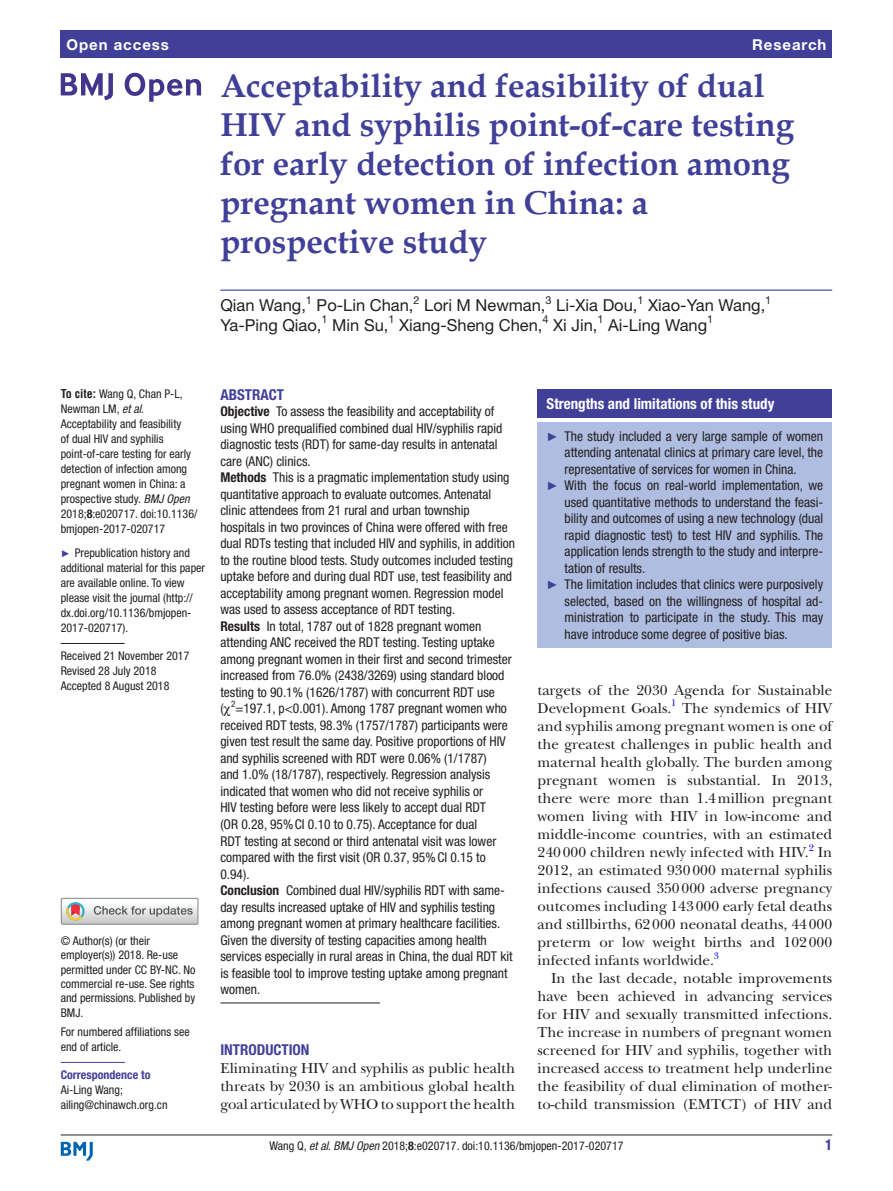
<style>
.page{position:relative;width:893px;height:1191px;background:#fff}
.page>*{position:absolute;margin:0;border:0;box-sizing:border-box;transform-origin:0 0}
.t1{font:700 33px/39px "Book Antiqua";color:#414099}
.t2{font:16.5px "Helvetica Neue LT Std";color:#231f20}
.t3{font:15px/18px "New Baskerville";color:#231f20;text-align:justify}
.t4{font:700 condensed 15px "Helvetica Neue LT Std";color:#fff}
.t5{font:700 condensed 15px "Helvetica Neue LT Std";color:#414099}
.t6{font:700 15px "Helvetica Neue LT Std";letter-spacing:.065em;color:#fff}
.t7{font:condensed 13.5px/16.5px "Helvetica Neue LT Std";color:#231f20}
.t8{font:condensed 12px/15px "Helvetica Neue LT Std";color:#231f20}
.t9{font:700 condensed 12px "Helvetica Neue LT Std";color:#414099}
.t10{font:10.95px "Helvetica Neue LT Std";color:#231f20}
.t11{font:9.9px "New Baskerville";color:#00f}
.s1{font-family:"Helvetica LT Std";font-weight:700}
.s2{font-style:italic}
.s3{font-weight:700}
.s4{font-family:"Arial";font-stretch:normal;font-size:9.75px;color:#414099}
.s5{font-family:"Arial";font-stretch:normal;font-size:12px;color:#414099}
</style>
<div class="page">
<hr style="left:61px;top:1134px;width:771px;height:1px;background:#231f20">
<svg style="left:61px;top:1141px;width:32px;height:19px"></svg>
<div style="left:61px;top:31px;width:771px;height:27px;background:#414099"></div>
<hr style="left:220px;top:289px;width:612px;height:2px;background:#414099">
<hr style="left:61px;top:643px;width:64px;height:1px;background:#231f20">
<hr style="left:61px;top:1062px;width:64px;height:1px;background:#414099">
<svg style="left:61px;top:73px;width:52px;height:27px"></svg>
<svg style="left:125px;top:73px;width:76px;height:29px"></svg>
<div style="left:61px;top:897px;width:138px;height:27px;border:1px solid #969090"></div>
<svg style="left:61px;top:898px;width:137px;height:26px"></svg>
<hr style="left:220px;top:1002px;width:160px;height:1px;background:#231f20">
<div style="left:538px;top:389px;width:294px;height:29px;background:#414099"></div>
<div style="left:538px;top:422px;width:294px;height:225px;background:#afbde1"></div>
<p class="t6" style="left:66px;top:35px;width:104px">Open access</p>
<p class="t6" style="left:752px;top:35px;width:76px">Research</p>
<h1 class="t1" style="left:220px;top:66px;width:575px">Acceptability and feasibility of dual<br>HIV and syphilis point-of-care testing for early detection of infection among pregnant women in China: a prospective study</h1>
<p class="t2" style="left:220px;top:296px;width:87px">Qian Wang,</p>
<p class="t10" style="left:306px;top:293px;width:8px">1</p>
<p class="t2" style="left:317px;top:296px;width:98px">Po-Lin Chan,</p>
<p class="t10" style="left:414px;top:293px;width:8px">2</p>
<p class="t2" style="left:424px;top:296px;width:123px">Lori M Newman,</p>
<p class="t10" style="left:546px;top:293px;width:8px">3</p>
<p class="t2" style="left:556px;top:296px;width:83px">Li-Xia Dou,</p>
<p class="t10" style="left:637px;top:293px;width:8px">1</p>
<p class="t2" style="left:648px;top:296px;width:119px">Xiao-Yan Wang,</p>
<p class="t10" style="left:765px;top:293px;width:8px">1</p>
<p class="t2" style="left:220px;top:315px;width:103px">Ya-Ping Qiao,</p>
<p class="t10" style="left:322px;top:313px;width:8px">1</p>
<p class="t2" style="left:332px;top:315px;width:58px">Min Su,</p>
<p class="t10" style="left:388px;top:313px;width:8px">1</p>
<p class="t2" style="left:399px;top:315px;width:145px">Xiang-Sheng Chen,</p>
<p class="t10" style="left:542px;top:313px;width:8px">4</p>
<p class="t2" style="left:553px;top:315px;width:46px">Xi Jin,</p>
<p class="t10" style="left:597px;top:313px;width:8px">1</p>
<p class="t2" style="left:608px;top:315px;width:101px">Ai-Ling Wang</p>
<p class="t10" style="left:707px;top:313px;width:8px">1</p>
<p class="t8" style="left:61px;top:386px;width:138px"><span class="s1">To cite:</span> Wang Q, Chan P-L,<br>Newman LM, <span class="s2">et al</span>.<br>Acceptability and feasibility<br>of dual HIV and syphilis point-of-care testing for early detection of infection among pregnant women in China: a prospective study. <span class="s2">BMJ Open<br></span>2018;<span class="s3">8</span>:e020717. doi:10.1136/ bmjopen-2017-020717</p>
<p class="t8" style="left:61px;top:545px;width:146px"><span class="s4">►</span> Prepublication history and additional material for this paper are available online. To view please visit the journal (http:// dx.doi.org/10.1136/bmjopen-<br>2017-020717).</p>
<p class="t8" style="left:61px;top:648px;width:130px">Received 21 November 2017<br>Revised 28 July 2018<br>Accepted 8 August 2018</p>
<p class="t8" style="left:61px;top:933px;width:136px;line-height:14.4px">© Author(s) (or their employer(s)) 2018. Re-use permitted under CC BY-NC. No commercial re-use. See rights and permissions. Published by<br>BMJ.</p>
<p class="t8" style="left:61px;top:1024px;width:130px">For numbered affiliations see end of article.</p>
<p class="t9" style="left:61px;top:1067px;width:91px">Correspondence to</p>
<p class="t8" style="left:61px;top:1082px;width:108px">Ai-Ling Wang; ailing@chinawch.org.cn</p>
<p class="t5" style="left:220px;top:385px;width:65px">Abstract</p>
<p class="t7" style="left:220px;top:403px;width:296px"><span class="s3">Objective</span> To assess the feasibility and acceptability of using WHO prequalified combined dual HIV/syphilis rapid diagnostic tests (RDT) for same-day results in antenatal care (ANC) clinics.<br><span class="s3">Methods</span> This is a pragmatic implementation study using quantitative approach to evaluate outcomes. Antenatal clinic attendees from 21 rural and urban township hospitals in two provinces of China were offered with free dual RDTs testing that included HIV and syphilis, in addition to the routine blood tests. Study outcomes included testing uptake before and during dual RDT use, test feasibility and acceptability among pregnant women. Regression model was used to assess acceptance of RDT testing.<br><span class="s3">Results</span> In total, 1787 out of 1828 pregnant women attending ANC received the RDT testing. Testing uptake among pregnant women in their first and second trimester increased from 76.0% (2438/3269) using standard blood testing to 90.1% (1626/1787) with concurrent RDT use<br>( <sup>2</sup>=197.1, p&lt;0.001). Among 1787 pregnant women who received RDT tests, 98.3% (1757/1787) participants were given test result the same day. Positive proportions of HIV and syphilis screened with RDT were 0.06% (1/1787)<br>and 1.0% (18/1787), respectively. Regression analysis indicated that women who did not receive syphilis or<br>HIV testing before were less likely to accept dual RDT<br>(OR 0.28, 95%CI 0.10 to 0.75). Acceptance for dual<br>RDT testing at second or third antenatal visit was lower compared with the first visit (OR 0.37, 95%CI 0.15 to 0.94).<br><span class="s3">Conclusion</span> Combined dual HIV/syphilis RDT with same&shy;day results increased uptake of HIV and syphilis testing among pregnant women at primary healthcare facilities.<br>Given the diversity of testing capacities among health services especially in rural areas in China, the dual RDT kit is feasible tool to improve testing uptake among pregnant women.</p>
<p class="t5" style="left:220px;top:1041px;width:91px">Introduction</p>
<p class="t3" style="left:220px;top:1059px;width:296px">Eliminating HIV and syphilis as public health threats by 2030 is an ambitious global health goal articulated by WHO to support the health</p>
<p class="t4" style="left:547px;top:394px;width:229px">Strengths and limitations of this study</p>
<p class="t7" style="left:547px;top:427px;width:278px"><span class="s5">►</span> The study included a very large sample of women</p>
<p class="t7" style="left:565px;top:444px;width:260px">attending antenatal clinics at primary care level, the</p>
<p class="t7" style="left:565px;top:460px;width:234px">representative of services for women in China.</p>
<p class="t7" style="left:547px;top:477px;width:278px"><span class="s5">►</span> With the focus on real-world implementation, we</p>
<p class="t7" style="left:565px;top:493px;width:260px">used quantitative methods to understand the feasi-</p>
<p class="t7" style="left:565px;top:510px;width:260px">bility and outcomes of using a new technology (dual</p>
<p class="t7" style="left:565px;top:526px;width:260px">rapid diagnostic test) to test HIV and syphilis. The</p>
<p class="t7" style="left:565px;top:543px;width:260px">application lends strength to the study and interpre-</p>
<p class="t7" style="left:565px;top:559px;width:82px">tation of results.</p>
<p class="t7" style="left:547px;top:576px;width:278px"><span class="s5">►</span> The limitation includes that clinics were purposively</p>
<p class="t7" style="left:565px;top:592px;width:260px">selected, based on the willingness of hospital ad-</p>
<p class="t7" style="left:565px;top:609px;width:260px">ministration to participate in the study. This may</p>
<p class="t7" style="left:565px;top:625px;width:225px">have introduce some degree of positive bias.</p>
<p class="t3" style="left:538px;top:681px;width:296px">targets of the 2030 Agenda for Sustainable Development Goals.<sup>1</sup> The syndemics of HIV and syphilis among pregnant women is one of the greatest challenges in public health and maternal health globally. The burden among pregnant women is substantial. In 2013, there were more than 1.4million pregnant women living with HIV in low-income and middle-income countries, with an estimated 240000 children newly infected with HIV.</p>
<p class="t11" style="left:809px;top:841px;width:7px">2</p>
<p class="t3" style="left:538px;top:843px;width:296px;text-indent:280px">In 2012, an estimated 930000 maternal syphilis infections caused 350000 adverse pregnancy outcomes including 143000 early fetal deaths and stillbirths, 62000 neonatal deaths, 44000 preterm or low weight births and 102000 infected infants worldwide.</p>
<p class="t11" style="left:714px;top:949px;width:7px">3</p>
<p class="t3" style="left:538px;top:969px;width:296px;text-indent:13px">In the last decade, notable improvements have been achieved in advancing services for HIV and sexually transmitted infections.<br>The increase in numbers of pregnant women screened for HIV and syphilis, together with increased access to treatment help underline the feasibility of dual elimination of mother&shy;to-child transmission (EMTCT) of HIV and</p>
<p class="t8" style="left:269px;top:1137px;width:356px">Wang Q, <span class="s2">et al</span>. <span class="s2">BMJ Open</span> 2018;<span class="s3">8</span>:e020717. doi:10.1136/bmjopen-2017-020717</p>
<p class="t5" style="left:825px;top:1135px;width:9px">1</p>
</div>
